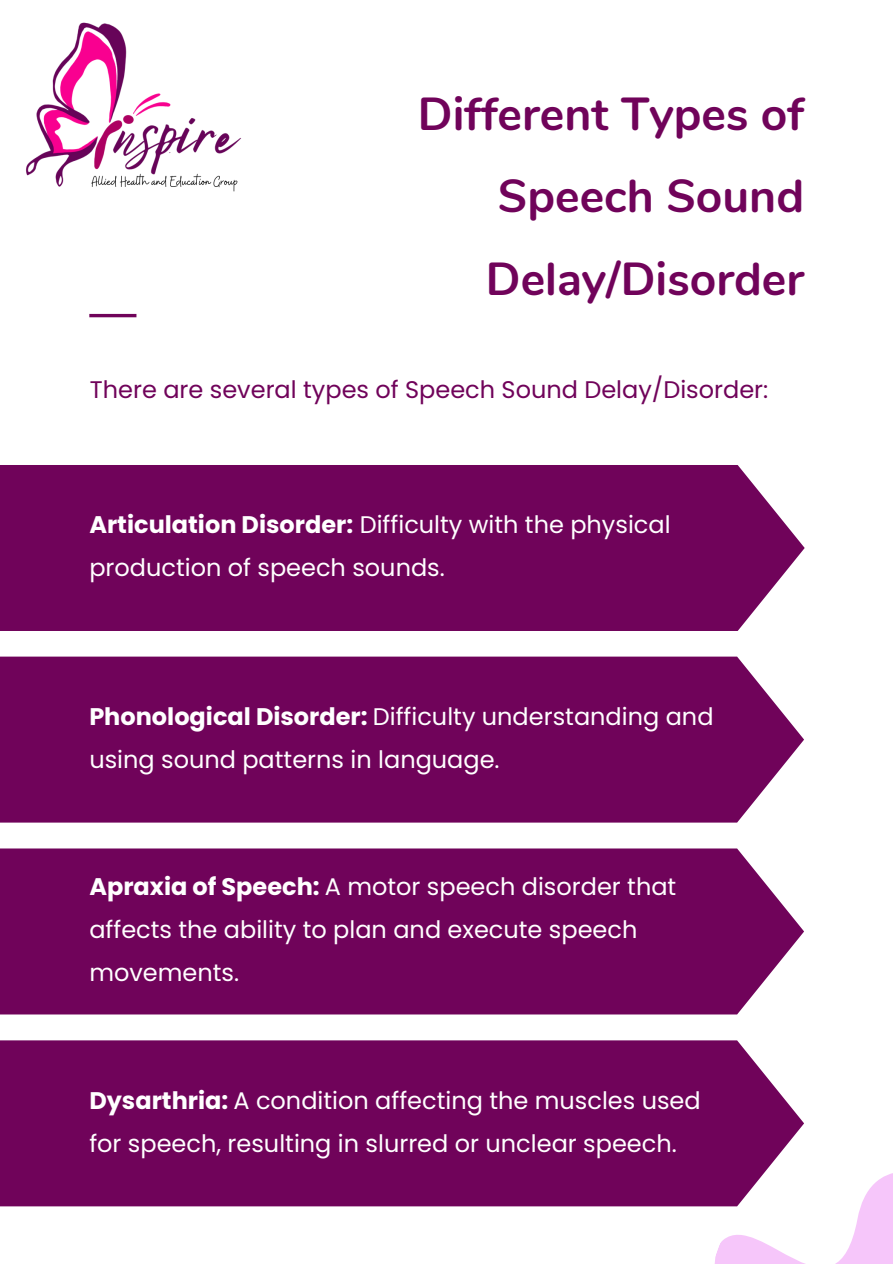
<style>
.page{position:relative;width:893px;height:1264px;background:#fff}
.page>*{position:absolute;margin:0;border:0;box-sizing:border-box;transform-origin:0 0}
.t1{font:700 46.2px/82.7px "Nunito";color:#70035a;text-align:justify}
.t2{font:24px/42.8px "Poppins";color:#fff}
.t3{font:24px "Poppins";color:#70035a}
.s1{font-weight:700}
</style>
<div class="page">
<img style="left:26px;top:22px;width:215px;height:170px">
<hr style="left:89px;top:314px;width:47px;height:3px;background:#70035a">
<div style="left:0;top:465px;width:804px;height:166px;background:#70035a"></div>
<div style="left:0;top:656px;width:804px;height:166px;background:#70035a"></div>
<div style="left:0;top:848px;width:804px;height:166px;background:#70035a"></div>
<div style="left:0;top:1040px;width:796px;height:166px;background:#70035a"></div>
<svg style="left:694px;top:1113px;width:198px;height:150px"></svg>
<h1 class="t1" style="left:486px;top:73px;width:320px;text-indent:-68px">Different Types of Speech Sound Delay/Disorder</h1>
<p class="t3" style="left:90px;top:373px;width:679px">There are several types of Speech Sound Delay/Disorder:</p>
<p class="t2" style="left:89px;top:503px;width:582px"><span class="s1">Articulation Disorder:</span> Difficulty with the physical production of speech sounds.</p>
<p class="t2" style="left:89px;top:695px;width:625px"><span class="s1">Phonological Disorder:</span> Difficulty understanding and using sound patterns in language.</p>
<p class="t2" style="left:89px;top:865px;width:588px"><span class="s1">Apraxia of Speech:</span> A motor speech disorder that affects the ability to plan and execute speech movements.</p>
<p class="t2" style="left:89px;top:1078px;width:613px"><span class="s1">Dysarthria:</span> A condition affecting the muscles used for speech, resulting in slurred or unclear speech.</p>
</div>
